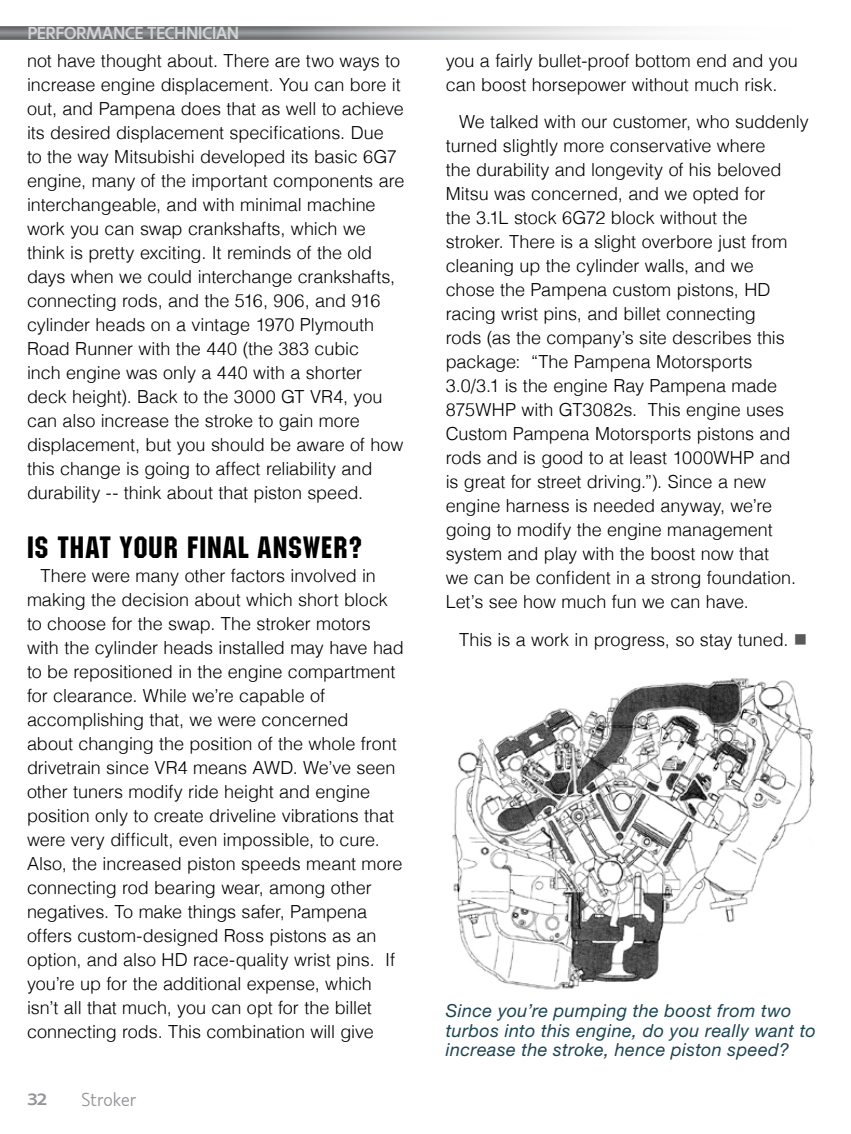
<style>
.page{position:relative;width:851px;height:1134px;background:#fff}
.page>*{position:absolute;margin:0;border:0;box-sizing:border-box;transform-origin:0 0}
.Chapter_title{font:30px "Machine TT";letter-spacing:.045em;color:#000}
.Content{font:300 18px/24px "Helvetica";letter-spacing:-.005em;color:#000}
.t1{font:italic 18px/19.5px "Helvetica Neue";letter-spacing:.02em;color:#1d4453}
.t2{font:300 18px "Machinato";letter-spacing:-.03em;color:#939598}
.t3{font:700 16.5px "Machinato";letter-spacing:-.01em;color:#d1d3d4}
.t4{font:700 16.5px "Machinato";color:#939598;scale:1.1 1}
.s1{color:#58595b}
</style>
<div class="page">
<div style="left:0;top:26px;width:825px;height:14px;background:#000;opacity:.5"></div>
<img style="left:452px;top:678px;width:363px;height:312px">
<p class="t3" style="left:27px;top:22px;width:213px">PERFORMANCE TECHNICIAN</p>
<p class="Content" style="left:27px;top:48px;width:379px">not have thought about. There are two ways to increase engine displacement. You can bore it out, and Pampena does that as well to achieve its desired displacement specifications. Due<br>to the way Mitsubishi developed its basic 6G7 engine, many of the important components are interchangeable, and with minimal machine work you can swap crankshafts, which we think is pretty exciting. It reminds of the old days when we could interchange crankshafts, connecting rods, and the 516, 906, and 916 cylinder heads on a vintage 1970 Plymouth Road Runner with the 440 (the 383 cubic<br>inch engine was only a 440 with a shorter deck height). Back to the 3000 GT VR4, you can also increase the stroke to gain more displacement, but you should be aware of how this change is going to affect reliability and durability -- think about that piston speed.</p>
<p class="Chapter_title" style="left:27px;top:530px;width:337px">IS THAT YOUR FINAL ANSWER?</p>
<p class="Content" style="left:27px;top:564px;width:378px;text-indent:14px">There were many other factors involved in making the decision about which short block to choose for the swap. The stroker motors with the cylinder heads installed may have had to be repositioned in the engine compartment for clearance. While we’re capable of accomplishing that, we were concerned<br>about changing the position of the whole front drivetrain since VR4 means AWD. We’ve seen other tuners modify ride height and engine position only to create driveline vibrations that were very difficult, even impossible, to cure.<br>Also, the increased piston speeds meant more connecting rod bearing wear, among other negatives. To make things safer, Pampena offers custom-designed Ross pistons as an option, and also HD race-quality wrist pins. If you’re up for the additional expense, which isn’t all that much, you can opt for the billet connecting rods. This combination will give</p>
<p class="t4" style="left:27px;top:1088px;width:19px">32</p>
<p class="t2" style="left:81px;top:1089px;width:57px">Stroker</p>
<p class="Content" style="left:446px;top:48px;width:353px">you a fairly bullet-proof bottom end and you can boost horsepower without much risk.</p>
<p class="Content" style="left:446px;top:110px;width:364px;text-indent:14px">We talked with our customer, who suddenly turned slightly more conservative where<br>the durability and longevity of his beloved Mitsu was concerned, and we opted for<br>the 3.1L stock 6G72 block without the stroker. There is a slight overbore just from cleaning up the cylinder walls, and we<br>chose the Pampena custom pistons, HD racing wrist pins, and billet connecting<br>rods (as the company’s site describes this package: “The Pampena Motorsports 3.0/3.1 is the engine Ray Pampena made 875WHP with GT3082s. This engine uses Custom Pampena Motorsports pistons and rods and is good to at least 1000WHP and<br>is great for street driving.”). Since a new engine harness is needed anyway, we’re going to modify the engine management system and play with the boost now that<br>we can be confident in a strong foundation.<br>Let’s see how much fun we can have.</p>
<p class="Content" style="left:459px;top:627px;width:349px">This is a work in progress, so stay tuned. <span class="s1">■</span></p>
<p class="t1" style="left:446px;top:1001px;width:372px">Since you’re pumping the boost from two turbos into this engine, do you really want to increase the stroke, hence piston speed?</p>
</div>
